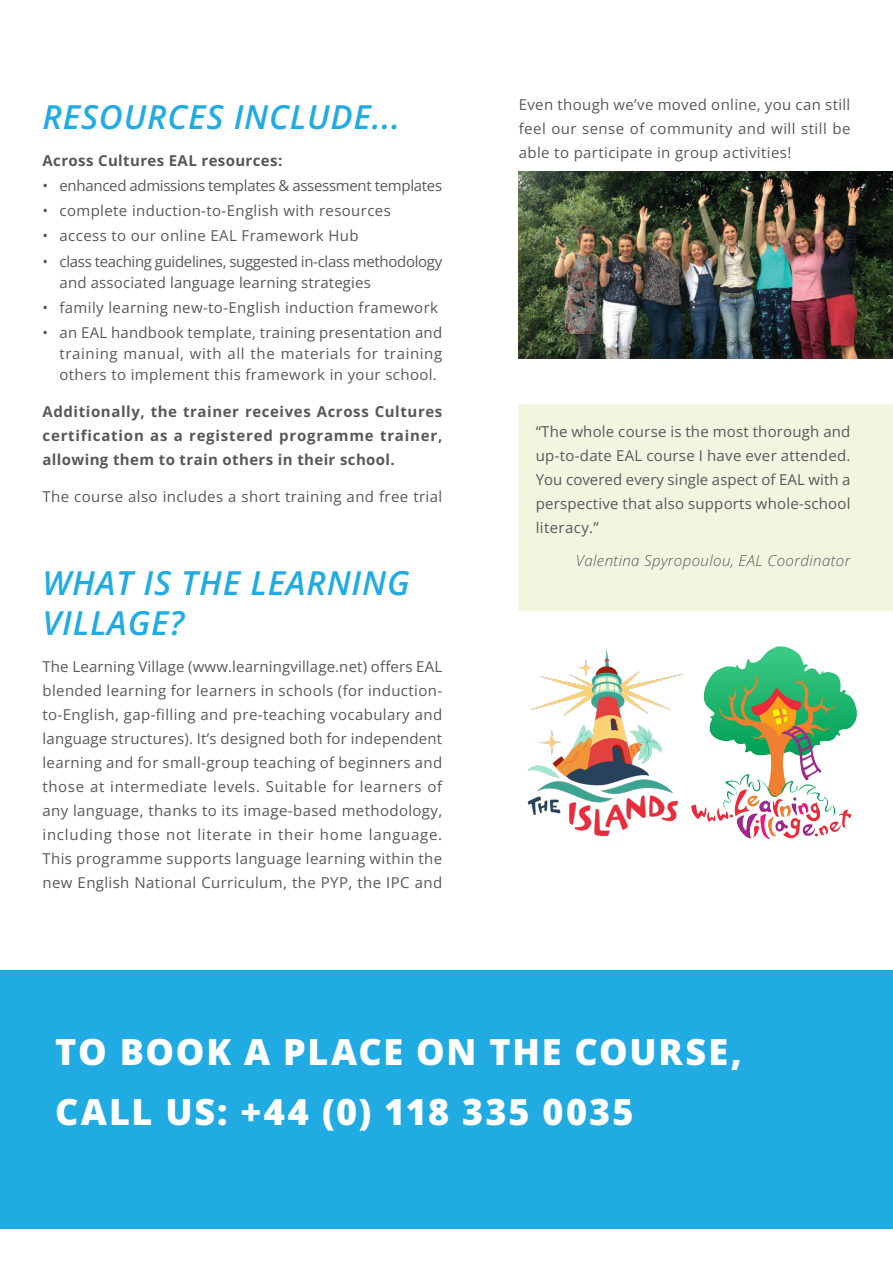
<style>
.page{position:relative;width:893px;height:1263px;background:#fff}
.page>*{position:absolute;margin:0;border:0;box-sizing:border-box;transform-origin:0 0}
.Cover{font:800 36px/60px "Open Sans";letter-spacing:.05em;color:#fff}
.Small_Title{font:italic 600 33px/39.6px "Open Sans";letter-spacing:.025em;color:#21abe3}
.Body{font:15px/24px "Open Sans";letter-spacing:.025em;color:#57585a;text-align:justify}
.Body-2{font:700 15px/24px "Open Sans";letter-spacing:.025em;color:#57585a;text-align:justify}
.Body-3{font:15px/21px "Open Sans";letter-spacing:-.02em;color:#57585a}
.Body-4{font:italic 300 15px "Open Sans";letter-spacing:.025em;color:#57585a}
</style>
<div class="page">
<div style="left:0;top:971px;width:893px;height:258px;background:#21abe3"></div>
<div style="left:519px;top:404px;width:374px;height:206px;background:#f0f6e0"></div>
<img style="left:519px;top:171px;width:374px;height:187px">
<img style="left:702px;top:646px;width:135px;height:169px">
<img style="left:527px;top:650px;width:155px;height:185px">
<p class="Small_Title" style="left:43px;top:96px;width:359px">RESOURCES INCLUDE...</p>
<p class="Body-2" style="left:43px;top:148px;width:241px">Across Cultures EAL resources:</p>
<p class="Body-3" style="left:43px;top:175px;width:401px">• enhanced admissions templates &amp; assessment templates</p>
<p class="Body" style="left:43px;top:198px;width:350px">• complete induction-to-English with resources</p>
<p class="Body" style="left:43px;top:224px;width:318px">• access to our online EAL Framework Hub</p>
<p class="Body-3" style="left:60px;top:250px;width:384px;text-indent:-17px">• class teaching guidelines, suggested in-class methodology and associated language learning strategies</p>
<p class="Body" style="left:43px;top:295px;width:397px">• family learning new-to-English induction framework</p>
<p class="Body" style="left:60px;top:322px;width:384px;line-height:21px;text-indent:-17px">• an EAL handbook template, training presentation and training manual, with all the materials for training others to implement this framework in your school.</p>
<p class="Body-2" style="left:43px;top:399px;width:401px">Additionally, the trainer receives Across Cultures certification as a registered programme trainer, allowing them to train others in their school.</p>
<p class="Body" style="left:43px;top:484px;width:401px">The course also includes a short training and free trial</p>
<p class="Small_Title" style="left:43px;top:562px;width:369px">WHAT IS THE LEARNING<br>VILLAGE?</p>
<p class="Body" style="left:43px;top:654px;width:401px">The Learning Village (www.learningvillage.net) offers EAL blended learning for learners in schools (for induction&shy;to-English, gap-filling and pre-teaching vocabulary and language structures). It’s designed both for independent learning and for small-group teaching of beginners and those at intermediate levels. Suitable for learners of any language, thanks to its image-based methodology, including those not literate in their home language.<br>This programme supports language learning within the new English National Curriculum, the PYP, the IPC and</p>
<p class="Body" style="left:519px;top:92px;width:333px">Even though we’ve moved online, you can still feel our sense of community and will still be able to participate in group activities!</p>
<p class="Body" style="left:536px;top:419px;width:316px">“The whole course is the most thorough and up-to-date EAL course I have ever attended.<br>You covered every single aspect of EAL with a perspective that also supports whole-school literacy.”</p>
<p class="Body-4" style="left:576px;top:550px;width:276px">Valentina Spyropoulou, EAL Coordinator</p>
<p class="Cover" style="left:55px;top:1021px;width:688px">TO BOOK A PLACE ON THE COURSE,<br>CALL US: +44 (0) 118 335 0035</p>
</div>
